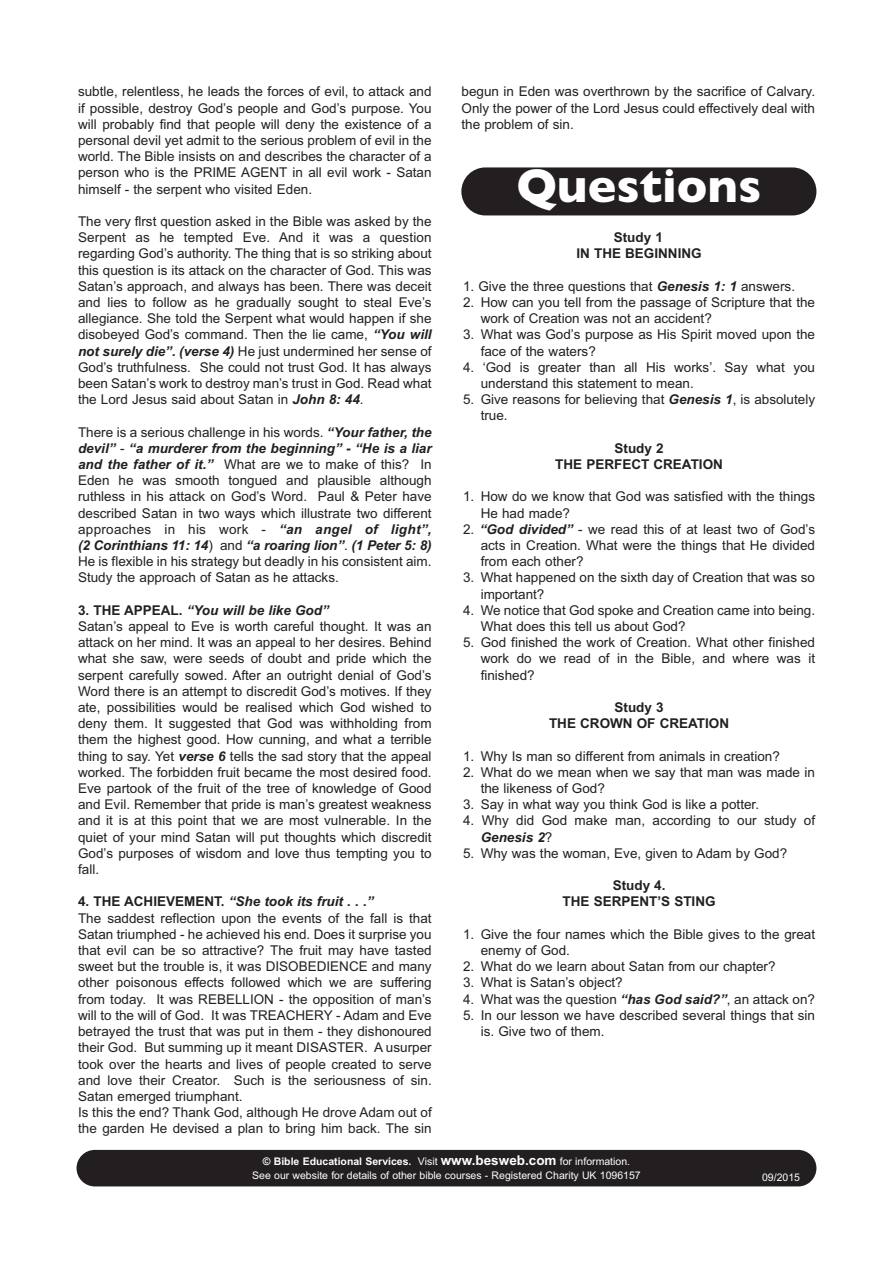
<style>
.page{position:relative;width:893px;height:1263px;background:#fff}
.page>*{position:absolute;margin:0;border:0;box-sizing:border-box;transform-origin:0 0}
.t1{font:700 48px "Gill Sans";color:#fff}
.t2{font:13.5px/16.2px "Arial";color:#231f20}
.t3{font:700 13.5px/16.2px "Arial";color:#231f20;text-align:center}
.t4{font:10.5px/13.5px "Arial";color:#fff;text-align:center}
.s1{font-weight:700;font-style:italic}
.s2{font-weight:700}
.s3{font-weight:700;font-size:13.5px}
</style>
<div class="page">
<div style="left:461px;top:167px;width:355px;height:48px;background:#231f20;border-radius:24px"></div>
<div style="left:77px;top:1150px;width:739px;height:36px;background:#231f20;border-radius:18px"></div>
<p class="t2" style="left:78px;top:84px;width:355px;text-align:justify">subtle, relentless, he leads the forces of evil, to attack and if possible, destroy God’s people and God’s purpose. You will probably find that people will deny the existence of a personal devil yet admit to the serious problem of evil in the world. The Bible insists on and describes the character of a person who is the PRIME AGENT in all evil work - Satan himself - the serpent who visited Eden.</p>
<p class="t2" style="left:78px;top:213px;width:355px;text-align:justify">The very flrst question asked in the Bible was asked by the Serpent as he tempted Eve. And it was a question regarding God’s authority. The thing that is so striking about this question is its attack on the character of God. This was Satan’s approach, and always has been. There was deceit and lies to follow as he gradually sought to steal Eve’s allegiance. She told the Serpent what would happen if she disobeyed God’s command. Then the lie came, <span class="s1">“You will not surely die”. (verse 4)</span> He just undermined her sense of God’s truthfulness. She could not trust God. It has always been Satan’s work to destroy man’s trust in God. Read what the Lord Jesus said about Satan in <span class="s1">John 8: 44</span>.</p>
<p class="t2" style="left:78px;top:424px;width:355px;text-align:justify">There is a serious challenge in his words. <span class="s1">“Your father, the devil”</span> - <span class="s1">“a murderer from the beginning” - “He is a liar and the father of it.”</span> What are we to make of this? In Eden he was smooth tongued and plausible although ruthless in his attack on God’s Word. Paul &amp; Peter have described Satan in two ways which illustrate two different approaches in his work - <span class="s1">“an angel of light”, (2 Corinthians 11: 14</span>) and <span class="s1">“a roaring lion”</span>. <span class="s1">(1 Peter 5: 8)<br></span>He is flexible in his strategy but deadly in his consistent aim.<br>Study the approach of Satan as he attacks.</p>
<p class="t2" style="left:78px;top:602px;width:355px"><span class="s2">3. THE APPEAL.</span> <span class="s1">“You will be like God”<br></span>Satan’s appeal to Eve is worth careful thought. It was an attack on her mind. It was an appeal to her desires. Behind what she saw, were seeds of doubt and pride which the serpent carefully sowed. After an outright denial of God’s Word there is an attempt to discredit God’s motives. If they ate, possibilities would be realised which God wished to deny them. It suggested that God was withholding from them the highest good. How cunning, and what a terrible thing to say. Yet <span class="s1">verse 6</span> tells the sad story that the appeal worked. The forbidden fruit became the most desired food.<br>Eve partook of the fruit of the tree of knowledge of Good and Evil. Remember that pride is man’s greatest weakness and it is at this point that we are most vulnerable. In the quiet of your mind Satan will put thoughts which discredit God’s purposes of wisdom and love thus tempting you to fall.</p>
<p class="t2" style="left:78px;top:894px;width:355px"><span class="s2">4. THE ACHIEVEMENT.</span> <span class="s1">“She took its fruit . . .”<br></span>The saddest reflection upon the events of the fall is that Satan triumphed - he achieved his end. Does it surprise you that evil can be so attractive? The fruit may have tasted sweet but the trouble is, it was DISOBEDIENCE and many other poisonous effects followed which we are suffering from today. It was REBELLION - the opposition of man’s will to the will of God. It was TREACHERY - Adam and Eve betrayed the trust that was put in them - they dishonoured their God. But summing up it meant DISASTER. A usurper took over the hearts and lives of people created to serve and love their Creator. Such is the seriousness of sin.<br>Satan emerged triumphant.<br>Is this the end? Thank God, although He drove Adam out of the garden He devised a plan to bring him back. The sin</p>
<p class="t2" style="left:462px;top:84px;width:355px;text-align:justify">begun in Eden was overthrown by the sacrifice of Calvary.<br>Only the power of the Lord Jesus could effectively deal with the problem of sin.</p>
<h1 class="t1" style="left:516px;top:157px;width:246px">Questions</h1>
<p class="t3" style="left:576px;top:229px;width:127px">Study 1<br>IN THE BEGINNING</p>
<p class="t2" style="left:463px;top:278px;width:334px">1. Give the three questions that <span class="s1">Genesis 1: 1</span> answers.</p>
<p class="t2" style="left:481px;top:294px;width:336px;text-indent:-18px">2. How can you tell from the passage of Scripture that the work of Creation was not an accident?</p>
<p class="t2" style="left:481px;top:327px;width:336px;text-indent:-18px">3. What was God’s purpose as His Spirit moved upon the face of the waters?</p>
<p class="t2" style="left:481px;top:359px;width:336px;text-indent:-18px">4. ‘God is greater than all His works’. Say what you understand this statement to mean.</p>
<p class="t2" style="left:481px;top:391px;width:336px;text-indent:-18px">5. Give reasons for believing that <span class="s1">Genesis 1</span>, is absolutely true.</p>
<p class="t3" style="left:555px;top:440px;width:169px">Study 2<br>THE PERFECT CREATION</p>
<p class="t2" style="left:481px;top:489px;width:336px;text-indent:-18px">1. How do we know that God was satisfied with the things<br>He had made?</p>
<p class="t2" style="left:481px;top:521px;width:336px;text-align:justify;text-indent:-18px">2. <span class="s1">“God divided”</span> - we read this of at least two of God’s acts in Creation. What were the things that He divided from each other?</p>
<p class="t2" style="left:481px;top:570px;width:336px;text-indent:-18px">3. What happened on the sixth day of Creation that was so important?</p>
<p class="t2" style="left:481px;top:602px;width:336px;text-indent:-18px">4. We notice that God spoke and Creation came into being.<br>What does this tell us about God?</p>
<p class="t2" style="left:481px;top:634px;width:336px;text-align:justify;text-indent:-18px">5. God finished the work of Creation. What other finished work do we read of in the Bible, and where was it finished?</p>
<p class="t3" style="left:549px;top:699px;width:182px">Study 3<br>THE CROWN OF CREATION</p>
<p class="t2" style="left:463px;top:748px;width:318px">1. Why Is man so different from animals in creation?</p>
<p class="t2" style="left:481px;top:764px;width:336px;text-indent:-18px">2. What do we mean when we say that man was made in the likeness of God?</p>
<p class="t2" style="left:463px;top:796px;width:298px">3. Say in what way you think God is like a potter.</p>
<p class="t2" style="left:481px;top:813px;width:336px;text-indent:-18px">4. Why did God make man, according to our study of<br><span class="s1">Genesis 2</span>?</p>
<p class="t2" style="left:463px;top:845px;width:326px">5. Why was the woman, Eve, given to Adam by God?</p>
<p class="t3" style="left:563px;top:877px;width:155px">Study 4.<br>THE SERPENT’S STING</p>
<p class="t2" style="left:481px;top:926px;width:336px;text-indent:-18px">1. Give the four names which the Bible gives to the great enemy of God.</p>
<p class="t2" style="left:463px;top:958px;width:314px">2. What do we learn about Satan from our chapter?</p>
<p class="t2" style="left:463px;top:975px;width:161px">3. What is Satan’s object?</p>
<p class="t2" style="left:463px;top:991px;width:354px">4. What was the question <span class="s1">“has God said?”</span>, an attack on?</p>
<p class="t2" style="left:481px;top:1007px;width:336px;text-indent:-18px">5. In our lesson we have described several things that sin is. Give two of them.</p>
<p class="t4" style="left:252px;top:1155px;width:390px"><span class="s2">© Bible Educational Services.</span> Visit <span class="s3">www.besweb.com</span> for information.<br>See our website for details of other bible courses - Registered Charity UK 1096157</p>
<p class="t4" style="left:762px;top:1170px;width:39px">09/2015</p>
</div>
